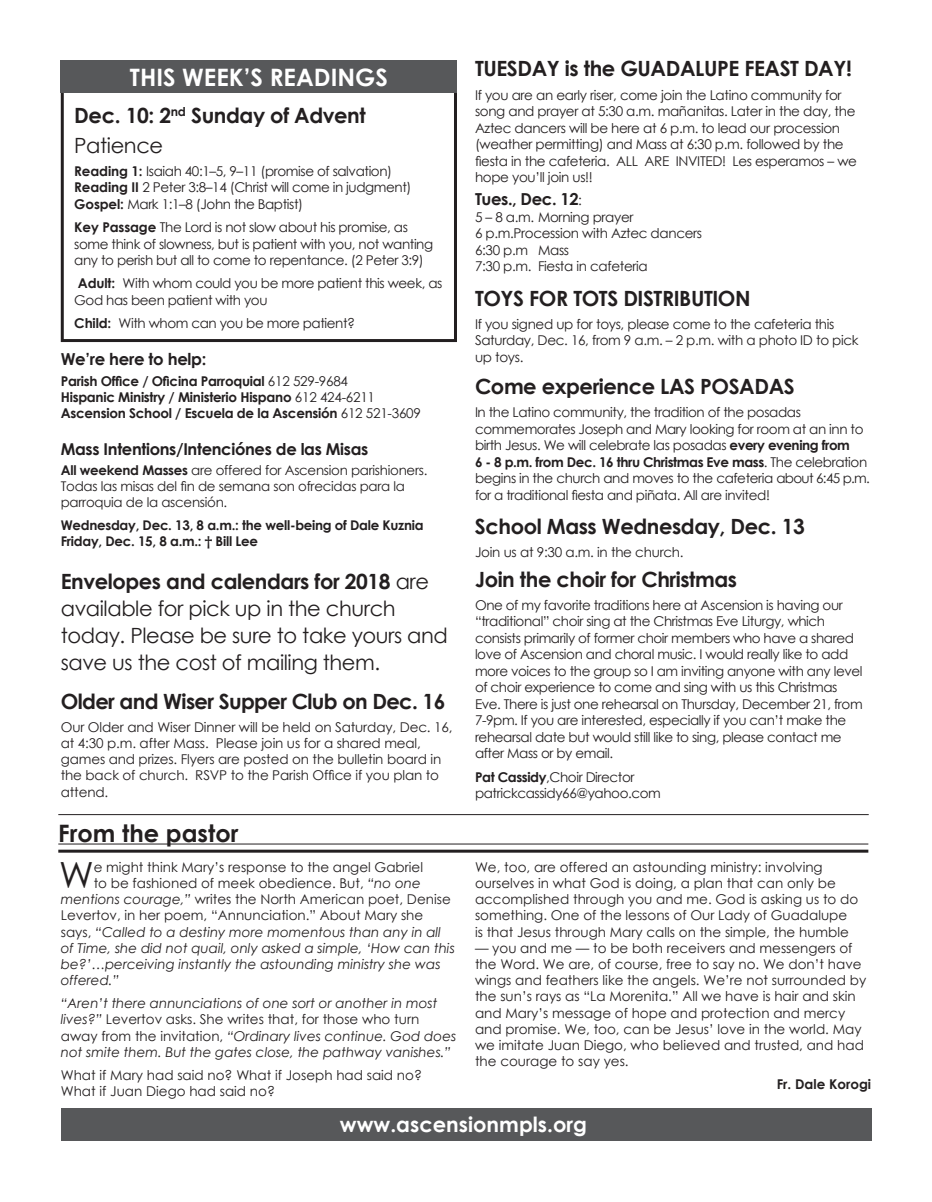
<style>
.page{position:relative;width:932px;height:1202px;background:#fff}
.page>*{position:absolute;margin:0;border:0;box-sizing:border-box;transform-origin:0 0}
.t1{font:36px "Century Gothic";color:#231f20}
.t2{font:700 24px "Century Gothic";color:#fff}
.t3{font:700 24px "Century Gothic";color:#231f20}
.t4{font:700 21px/29.5px "Century Gothic";letter-spacing:-.02em;color:#231f20}
.t5{font:21px/27px "Century Gothic";letter-spacing:-.02em;color:#231f20}
.t6{font:700 21px "Century Gothic";color:#fff}
.t7{font:700 16.5px "Century Gothic";letter-spacing:-.02em;color:#231f20}
.t8{font:700 16.35px "Century Gothic";letter-spacing:-.02em;color:#231f20}
.t9{font:13.5px/16.5px "Century Gothic";letter-spacing:-.025em;color:#231f20}
.t10{font:13.5px/16.2px "Century Gothic";color:#231f20}
.t11{font:italic 13.5px/16.2px "Century Gothic";color:#231f20}
.t12{font:700 13.5px/16.2px "Century Gothic";letter-spacing:-.02em;color:#231f20}
.t13{font:700 13.5px "Century Gothic";color:#231f20}
.t14{font:13.35px/16px "Century Gothic";letter-spacing:-.02em;color:#231f20}
.t15{font:700 13.35px/16px "Century Gothic";letter-spacing:-.02em;color:#231f20}
.s1{font-weight:400}
.s2{font-weight:700}
.s3{font-style:italic}
.s4{font-style:normal}
.s5{font-weight:400;font-size:13.5px}
</style>
<div class="page">
<div style="left:61px;top:70px;width:396px;height:272px;border:3px solid #231f20"></div>
<div style="left:61px;top:61px;width:396px;height:32px;background:#57585a"></div>
<div style="left:61px;top:1108px;width:810px;height:33px;background:#57585a"></div>
<hr style="left:58px;top:843px;width:810px;height:1px;background:#231f20">
<hr style="left:58px;top:849px;width:810px;height:3px;background:#231f20">
<hr style="left:58px;top:814px;width:810px;height:1px;background:#231f20">
<h2 class="t2" style="left:130px;top:59px;width:259px">THIS WEEK’S READINGS</h2>
<h3 class="t4" style="left:74px;top:100px;width:293px">Dec. 10: 2<sup>nd</sup> Sunday of Advent<br><span class="s1">Patience</span></h3>
<p class="t9" style="left:74px;top:162px;width:339px"><span class="s2">Reading 1:</span> Isaiah 40:1–5, 9–11 (promise of salvation)<br><span class="s2">Reading II</span> 2 Peter 3:8–14 (Christ will come in judgment)<br><span class="s2">Gospel:</span> Mark 1:1–8 (John the Baptist)</p>
<p class="t9" style="left:74px;top:219px;width:360px"><span class="s2">Key Passage</span> The Lord is not slow about his promise, as some think of slowness, but is patient with you, not wanting any to perish but all to come to repentance. (2 Peter 3:9)</p>
<p class="t9" style="left:74px;top:275px;width:369px"><span class="s2">Adult:</span> With whom could you be more patient this week, as<br>God has been patient with you</p>
<p class="t9" style="left:74px;top:315px;width:282px"><span class="s2">Child:</span> With whom can you be more patient?</p>
<p class="t7" style="left:61px;top:347px;width:147px">We’re here to help:</p>
<p class="t12" style="left:61px;top:372px;width:361px">Parish Office / Oficina Parroquial <span class="s1">612 529-9684<br></span>Hispanic Ministry / Ministerio Hispano <span class="s1">612 424-6211<br></span>Ascension School / Escuela de la Ascensión <span class="s1">612 521-3609</span></p>
<p class="t8" style="left:61px;top:436px;width:309px">Mass Intentions/Intenciónes de las Misas</p>
<p class="t14" style="left:61px;top:462px;width:368px"><span class="s2">All weekend Masses</span> are offered for Ascension parishioners.<br>Todas las misas del fin de semana son ofrecidas para la parroquia de la ascensión.</p>
<p class="t15" style="left:61px;top:516px;width:364px">Wednesday, Dec. 13, 8 a.m.: the well-being of Dale Kuznia<br>Friday, Dec. 15, 8 a.m.: † Bill Lee</p>
<h3 class="t5" style="left:61px;top:567px;width:389px"><span class="s2">Envelopes and calendars for 2018</span> are available for pick up in the church today. Please be sure to take yours and save us the cost of mailing them.</h3>
<h3 class="t4" style="left:61px;top:685px;width:386px">Older and Wiser Supper Club on Dec. 16</h3>
<p class="t9" style="left:61px;top:718px;width:393px">Our Older and Wiser Dinner will be held on Saturday, Dec. 16, at 4:30 p.m. after Mass. Please join us for a shared meal, games and prizes. Flyers are posted on the bulletin board in the back of church. RSVP to the Parish Office if you plan to attend.</p>
<h2 class="t3" style="left:58px;top:815px;width:181px">From the pastor</h2>
<h1 class="t1" style="left:59px;top:849px;width:36px">W</h1>
<p class="t10" style="left:94px;top:858px;width:331px">e might think Mary’s response to the angel Gabriel</p>
<p class="t10" style="left:94px;top:874px;width:329px">to be fashioned of meek obedience. But, <span class="s3">“no one</span></p>
<p class="t10" style="left:61px;top:891px;width:391px"><span class="s3">mentions courage,”</span> writes the North American poet, Denise</p>
<p class="t10" style="left:61px;top:907px;width:364px">Levertov, in her poem, “Annunciation.” About Mary she</p>
<p class="t11" style="left:61px;top:923px;width:382px"><span class="s4">says,</span> “Called to a destiny more momentous than any in all</p>
<p class="t11" style="left:61px;top:939px;width:395px">of Time, she did not quail, only asked a simple, ‘How can this</p>
<p class="t11" style="left:61px;top:955px;width:381px">be?’…perceiving instantly the astounding ministry she was</p>
<p class="t11" style="left:61px;top:972px;width:60px">offered.”</p>
<p class="t11" style="left:61px;top:995px;width:397px">“Aren’t there annunciations of one sort or another in most lives?” <span class="s4">Levertov asks. She writes that, for those who turn away from the invitation,</span> “Ordinary lives continue. God does not smite them. But the gates close, the pathway vanishes.”</p>
<p class="t10" style="left:61px;top:1066px;width:363px">What if Mary had said no? What if Joseph had said no?<br>What if Juan Diego had said no?</p>
<h3 class="t4" style="left:475px;top:53px;width:378px">TUESDAY is the GUADALUPE FEAST DAY!</h3>
<p class="t9" style="left:475px;top:86px;width:383px">If you are an early riser, come join the Latino community for song and prayer at 5:30 a.m. mañanitas. Later in the day, the Aztec dancers will be here at 6 p.m. to lead our procession (weather permitting) and Mass at 6:30 p.m. followed by the fiesta in the cafeteria. ALL ARE INVITED! Les esperamos – we hope you’ll join us!!</p>
<p class="t7" style="left:475px;top:187px;width:108px">Tues., Dec. 12<span class="s5">:</span></p>
<p class="t9" style="left:475px;top:208px;width:229px">5 – 8 a.m. Morning prayer<br>6 p.m.Procession with Aztec dancers<br>6:30 p.m Mass<br>7:30 p.m. Fiesta in cafeteria</p>
<h3 class="t4" style="left:475px;top:282px;width:277px">TOYS FOR TOTS DISTRIBUTION</h3>
<p class="t9" style="left:475px;top:315px;width:385px">If you signed up for toys, please come to the cafeteria this<br>Saturday, Dec. 16, from 9 a.m. – 2 p.m. with a photo ID to pick up toys.</p>
<h3 class="t4" style="left:475px;top:370px;width:321px">Come experience LAS POSADAS</h3>
<p class="t9" style="left:475px;top:404px;width:396px">In the Latino community, the tradition of the posadas commemorates Joseph and Mary looking for room at an inn to birth Jesus. We will celebrate las posadas <span class="s2">every evening from<br>6 - 8 p.m. from Dec. 16 thru Christmas Eve mass</span>. The celebration begins in the church and moves to the cafeteria about 6:45 p.m. for a traditional fiesta and piñata. All are invited!</p>
<h3 class="t4" style="left:475px;top:510px;width:331px">School Mass Wednesday, Dec. 13</h3>
<p class="t9" style="left:475px;top:544px;width:210px">Join us at 9:30 a.m. in the church.</p>
<h3 class="t4" style="left:475px;top:563px;width:264px">Join the choir for Christmas</h3>
<p class="t9" style="left:475px;top:596px;width:389px">One of my favorite traditions here at Ascension is having our “traditional” choir sing at the Christmas Eve Liturgy, which consists primarily of former choir members who have a shared love of Ascension and choral music. I would really like to add more voices to the group so I am inviting anyone with any level of choir experience to come and sing with us this Christmas Eve. There is just one rehearsal on Thursday, December 21, from 7-9pm. If you are interested, especially if you can’t make the rehearsal date but would still like to sing, please contact me after Mass or by email.</p>
<p class="t9" style="left:475px;top:768px;width:187px"><span class="s2">Pat Cassidy</span>,Choir Director patrickcassidy66@yahoo.com</p>
<p class="t10" style="left:475px;top:858px;width:385px">We, too, are offered an astounding ministry: involving ourselves in what God is doing, a plan that can only be accomplished through you and me. God is asking us to do something. One of the lessons of Our Lady of Guadalupe is that Jesus through Mary calls on the simple, the humble</p>
<p class="t10" style="left:475px;top:939px;width:393px">— you and me — to be both receivers and messengers of the Word. We are, of course, free to say no. We don’t have wings and feathers like the angels. We’re not surrounded by the sun’s rays as “La Morenita.” All we have is hair and skin and Mary’s message of hope and protection and mercy and promise. We, too, can be Jesus’ love in the world. May we imitate Juan Diego, who believed and trusted, and had the courage to say yes.</p>
<p class="t13" style="left:776px;top:1074px;width:96px">Fr. Dale Korogi</p>
<h3 class="t6" style="left:340px;top:1108px;width:248px">www.ascensionmpls.org</h3>
</div>
